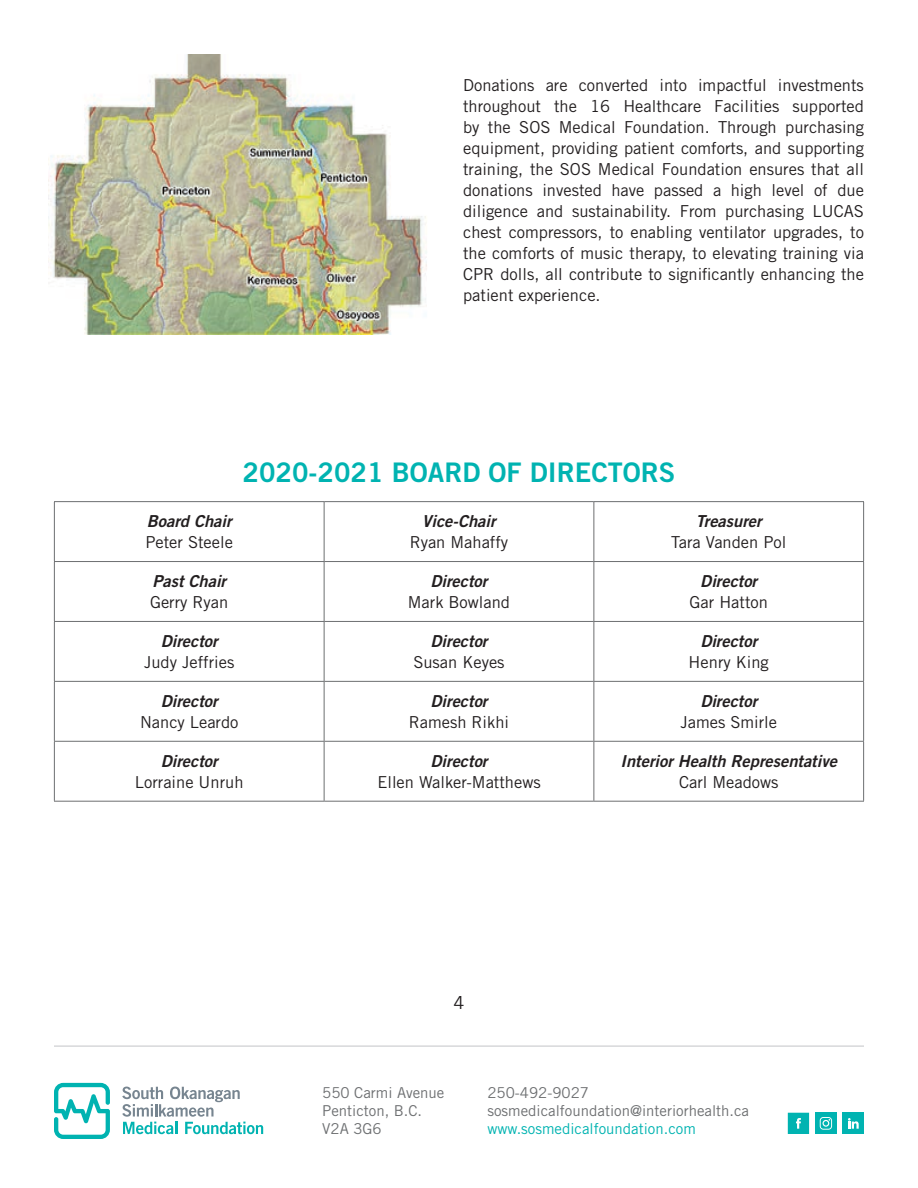
<style>
.page{position:relative;width:918px;height:1188px;background:#fff}
.page>*{position:absolute;margin:0;border:0;box-sizing:border-box;transform-origin:0 0}
.t1{font:27px "Trade Gothic LT Std Bd 2";color:#00b3b1}
.t2{font:18px "Trade Gothic LT Std";color:#231f20}
.t3{font:16.5px/21px "Trade Gothic LT Std";color:#231f20;text-align:justify}
.t4{font:16.5px "Trade Gothic LT Std Bd 2 Obl";color:#231f20}
.t5{font:15px/18px "Trade Gothic LT Std";color:#6d6f71}
.t6{font:15px "Trade Gothic LT Std";color:#00b3b1}
</style>
<div class="page">
<hr style="left:54px;top:501px;width:270px;height:1px;background:#6d6f71">
<hr style="left:54px;top:502px;width:1px;height:59px;background:#6d6f71">
<hr style="left:324px;top:501px;width:270px;height:1px;background:#6d6f71">
<hr style="left:324px;top:502px;width:1px;height:59px;background:#6d6f71">
<hr style="left:594px;top:501px;width:270px;height:1px;background:#6d6f71">
<hr style="left:594px;top:502px;width:1px;height:59px;background:#6d6f71">
<hr style="left:863px;top:502px;width:1px;height:59px;background:#6d6f71">
<hr style="left:54px;top:561px;width:270px;height:1px;background:#6d6f71">
<hr style="left:54px;top:562px;width:1px;height:59px;background:#6d6f71">
<hr style="left:324px;top:561px;width:270px;height:1px;background:#6d6f71">
<hr style="left:324px;top:562px;width:1px;height:59px;background:#6d6f71">
<hr style="left:594px;top:561px;width:270px;height:1px;background:#6d6f71">
<hr style="left:594px;top:562px;width:1px;height:59px;background:#6d6f71">
<hr style="left:863px;top:562px;width:1px;height:59px;background:#6d6f71">
<hr style="left:54px;top:621px;width:270px;height:1px;background:#6d6f71">
<hr style="left:54px;top:622px;width:1px;height:59px;background:#6d6f71">
<hr style="left:324px;top:621px;width:270px;height:1px;background:#6d6f71">
<hr style="left:324px;top:622px;width:1px;height:59px;background:#6d6f71">
<hr style="left:594px;top:621px;width:270px;height:1px;background:#6d6f71">
<hr style="left:594px;top:622px;width:1px;height:59px;background:#6d6f71">
<hr style="left:863px;top:622px;width:1px;height:59px;background:#6d6f71">
<hr style="left:54px;top:681px;width:270px;height:1px;background:#6d6f71">
<hr style="left:54px;top:682px;width:1px;height:59px;background:#6d6f71">
<hr style="left:324px;top:681px;width:270px;height:1px;background:#6d6f71">
<hr style="left:324px;top:682px;width:1px;height:59px;background:#6d6f71">
<hr style="left:594px;top:681px;width:270px;height:1px;background:#6d6f71">
<hr style="left:594px;top:682px;width:1px;height:59px;background:#6d6f71">
<hr style="left:863px;top:682px;width:1px;height:59px;background:#6d6f71">
<hr style="left:54px;top:741px;width:270px;height:1px;background:#6d6f71">
<hr style="left:54px;top:742px;width:1px;height:59px;background:#6d6f71">
<hr style="left:324px;top:741px;width:270px;height:1px;background:#6d6f71">
<hr style="left:324px;top:742px;width:1px;height:59px;background:#6d6f71">
<hr style="left:594px;top:741px;width:270px;height:1px;background:#6d6f71">
<hr style="left:594px;top:742px;width:1px;height:59px;background:#6d6f71">
<hr style="left:863px;top:742px;width:1px;height:59px;background:#6d6f71">
<hr style="left:54px;top:801px;width:270px;height:1px;background:#6d6f71">
<hr style="left:324px;top:801px;width:270px;height:1px;background:#6d6f71">
<hr style="left:594px;top:801px;width:270px;height:1px;background:#6d6f71">
<img style="left:48px;top:54px;width:379px;height:280px">
<svg style="left:54px;top:1083px;width:56px;height:56px"></svg>
<svg style="left:122px;top:1087px;width:141px;height:47px"></svg>
<svg style="left:788px;top:1113px;width:21px;height:21px"></svg>
<div style="left:815px;top:1113px;width:22px;height:21px;background:#00b3b1"></div>
<svg style="left:820px;top:1117px;width:12px;height:13px"></svg>
<div style="left:843px;top:1113px;width:21px;height:21px;background:#00b3b1"></div>
<svg style="left:848px;top:1118px;width:11px;height:11px"></svg>
<hr style="left:54px;top:1045px;width:810px;height:2px;background:#d7d8da">
<p class="t3" style="left:463px;top:75px;width:402px">Donations are converted into impactful investments throughout the 16 Healthcare Facilities supported by the SOS Medical Foundation. Through purchasing equipment, providing patient comforts, and supporting training, the SOS Medical Foundation ensures that all donations invested have passed a high level of due diligence and sustainability. From purchasing LUCAS chest compressors, to enabling ventilator upgrades, to the comforts of music therapy, to elevating training via CPR dolls, all contribute to significantly enhancing the patient experience.</p>
<h1 class="t1" style="left:243px;top:455px;width:434px">2020-2021 BOARD OF DIRECTORS</h1>
<p class="t4" style="left:147px;top:511px;width:86px">Board Chair</p>
<p class="t3" style="left:145px;top:531px;width:89px">Peter Steele</p>
<p class="t4" style="left:422px;top:511px;width:75px">Vice-Chair</p>
<p class="t3" style="left:410px;top:531px;width:100px">Ryan Mahaffy</p>
<p class="t4" style="left:696px;top:511px;width:67px">Treasurer</p>
<p class="t3" style="left:671px;top:531px;width:117px">Tara Vanden Pol</p>
<p class="t4" style="left:152px;top:571px;width:75px">Past Chair</p>
<p class="t3" style="left:150px;top:591px;width:80px">Gerry Ryan</p>
<p class="t4" style="left:431px;top:571px;width:58px">Director</p>
<p class="t3" style="left:408px;top:591px;width:104px">Mark Bowland</p>
<p class="t4" style="left:700px;top:571px;width:58px">Director</p>
<p class="t3" style="left:690px;top:591px;width:80px">Gar Hatton</p>
<p class="t4" style="left:161px;top:631px;width:58px">Director</p>
<p class="t3" style="left:144px;top:651px;width:92px">Judy Jeffries</p>
<p class="t4" style="left:431px;top:631px;width:58px">Director</p>
<p class="t3" style="left:413px;top:651px;width:93px">Susan Keyes</p>
<p class="t4" style="left:700px;top:631px;width:58px">Director</p>
<p class="t3" style="left:689px;top:651px;width:82px">Henry King</p>
<p class="t4" style="left:161px;top:691px;width:58px">Director</p>
<p class="t3" style="left:140px;top:711px;width:100px">Nancy Leardo</p>
<p class="t4" style="left:161px;top:751px;width:58px">Director</p>
<p class="t3" style="left:135px;top:771px;width:110px">Lorraine Unruh</p>
<p class="t4" style="left:431px;top:691px;width:58px">Director</p>
<p class="t3" style="left:409px;top:711px;width:102px">Ramesh Rikhi</p>
<p class="t4" style="left:431px;top:751px;width:58px">Director</p>
<p class="t3" style="left:377px;top:771px;width:165px">Ellen Walker-Matthews</p>
<p class="t4" style="left:700px;top:691px;width:58px">Director</p>
<p class="t3" style="left:680px;top:711px;width:98px">James Smirle</p>
<p class="t4" style="left:621px;top:751px;width:218px">Interior Health Representative</p>
<p class="t3" style="left:679px;top:771px;width:101px">Carl Meadows</p>
<p class="t2" style="left:454px;top:992px;width:12px">4</p>
<p class="t5" style="left:322px;top:1083px;width:124px">550 Carmi Avenue<br>Penticton, B.C.<br>V2A 3G6</p>
<p class="t5" style="left:488px;top:1083px;width:263px">250-492-9027 sosmedicalfoundation@interiorhealth.ca</p>
<p class="t6" style="left:488px;top:1120px;width:210px">www.sosmedicalfoundation.com</p>
</div>
